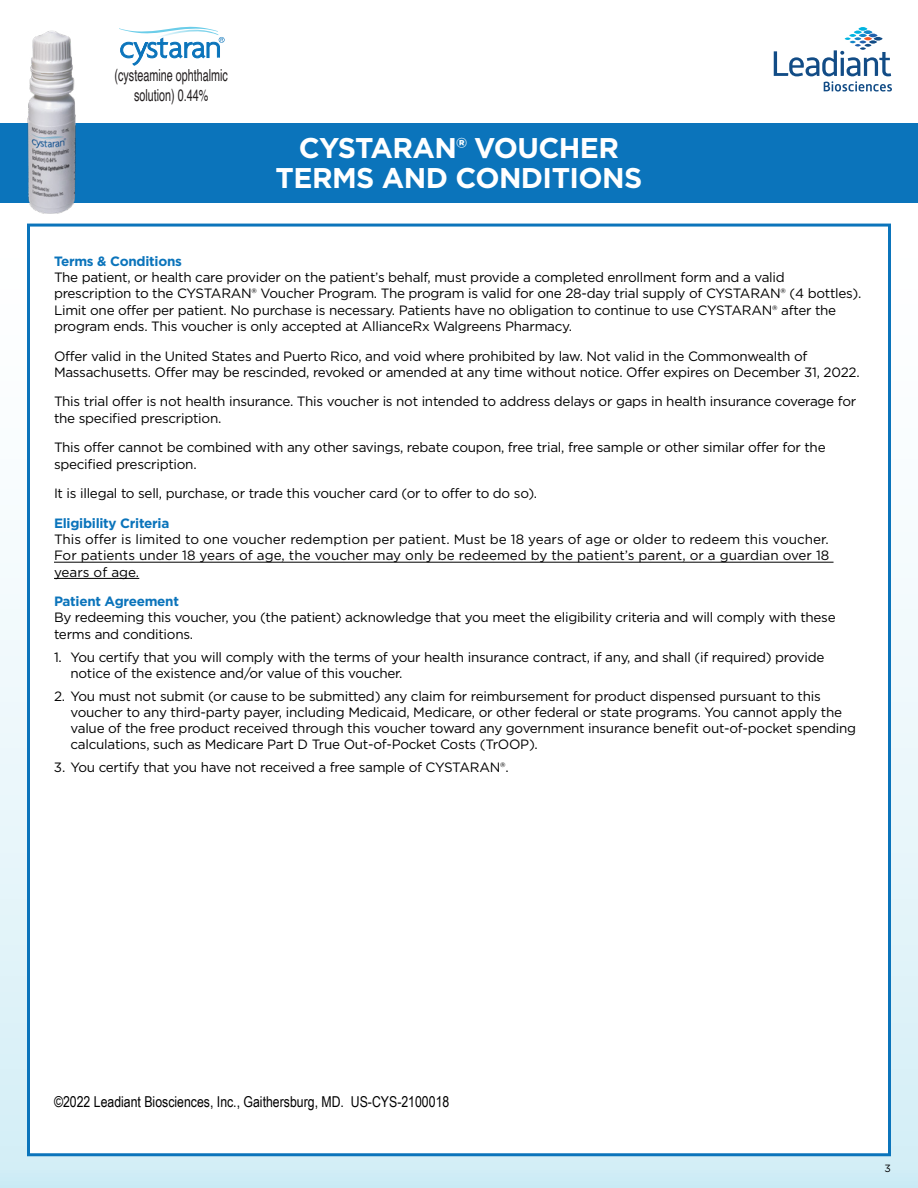
<style>
.page{position:relative;width:918px;height:1188px;background:#fff}
.page>*{position:absolute;margin:0;border:0;box-sizing:border-box;transform-origin:0 0}
.t1{font:700 28.5px/30px "Gotham";letter-spacing:-.02em;color:#fff;text-align:center}
.t2{font:16.65px/19.6px "Helvetica";color:#231f20;text-align:center;scale:.65 1}
.t3{font:15px "Arial Narrow";color:#000}
.t4{font:13.5px/16.2px "Gotham";letter-spacing:-.02em;color:#000}
.t5{font:700 13.5px "Gotham";letter-spacing:-.02em;color:#0b74bb}
.t6{font:10.5px "Gotham";color:#000}
</style>
<div class="page">
<div style="left:0;top:203px;width:918px;height:985px;background:linear-gradient(to bottom,#fff,#d6eff7)"></div>
<div style="left:0;top:124px;width:918px;height:79px;background:#0b74bb"></div>
<div style="left:27px;top:224px;width:864px;height:932px;background:#fff;border:3px solid #0b74bb"></div>
<hr style="left:54px;top:562px;width:780px;height:1px;background:#000">
<hr style="left:54px;top:578px;width:85px;height:1px;background:#000">
<svg style="left:119px;top:26px;width:106px;height:39px"></svg>
<svg style="left:774px;top:27px;width:118px;height:65px"></svg>
<img style="left:19px;top:30px;width:63px;height:188px">
<p class="t2" style="left:115px;top:66px;width:176px">(cysteamine ophthalmic solution) 0.44%</p>
<h1 class="t1" style="left:276px;top:132px;width:368px">CYSTARAN® VOUCHER<br>TERMS AND CONDITIONS</h1>
<p class="t5" style="left:54px;top:252px;width:129px">Terms &amp; Conditions</p>
<p class="t4" style="left:54px;top:269px;width:809px">The patient, or health care provider on the patient’s behalf, must provide a completed enrollment form and a valid prescription to the CYSTARAN® Voucher Program. The program is valid for one 28-day trial supply of CYSTARAN® (4 bottles).<br>Limit one offer per patient. No purchase is necessary. Patients have no obligation to continue to use CYSTARAN® after the program ends. This voucher is only accepted at AllianceRx Walgreens Pharmacy.</p>
<p class="t4" style="left:54px;top:348px;width:807px">Offer valid in the United States and Puerto Rico, and void where prohibited by law. Not valid in the Commonwealth of<br>Massachusetts. Offer may be rescinded, revoked or amended at any time without notice. Offer expires on December 31, 2022.</p>
<p class="t4" style="left:54px;top:394px;width:804px">This trial offer is not health insurance. This voucher is not intended to address delays or gaps in health insurance coverage for the specified prescription.</p>
<p class="t4" style="left:54px;top:439px;width:773px">This offer cannot be combined with any other savings, rebate coupon, free trial, free sample or other similar offer for the specified prescription.</p>
<p class="t4" style="left:54px;top:485px;width:485px">It is illegal to sell, purchase, or trade this voucher card (or to offer to do so).</p>
<p class="t5" style="left:54px;top:514px;width:117px">Eligibility Criteria</p>
<p class="t4" style="left:54px;top:531px;width:777px;text-align:justify">This offer is limited to one voucher redemption per patient. Must be 18 years of age or older to redeem this voucher.<br>For patients under 18 years of age, the voucher may only be redeemed by the patient’s parent, or a guardian over 18 years of age.</p>
<p class="t5" style="left:54px;top:593px;width:127px">Patient Agreement</p>
<p class="t4" style="left:54px;top:610px;width:783px">By redeeming this voucher, you (the patient) acknowledge that you meet the eligibility criteria and will comply with these terms and conditions.</p>
<p class="t4" style="left:70px;top:649px;width:755px;text-indent:-16px">1. You certify that you will comply with the terms of your health insurance contract, if any, and shall (if required) provide notice of the existence and/or value of this voucher.</p>
<p class="t4" style="left:70px;top:688px;width:787px;text-indent:-16px">2. You must not submit (or cause to be submitted) any claim for reimbursement for product dispensed pursuant to this voucher to any third-party payer, including Medicaid, Medicare, or other federal or state programs. You cannot apply the value of the free product received through this voucher toward any government insurance benefit out-of-pocket spending calculations, such as Medicare Part D True Out-of-Pocket Costs (TrOOP).</p>
<p class="t4" style="left:54px;top:759px;width:456px">3. You certify that you have not received a free sample of CYSTARAN®.</p>
<p class="t3" style="left:54px;top:1090px;width:397px">©2022 Leadiant Biosciences, Inc., Gaithersburg, MD. US-CYS-2100018</p>
<p class="t6" style="left:885px;top:1162px;width:8px">3</p>
</div>
